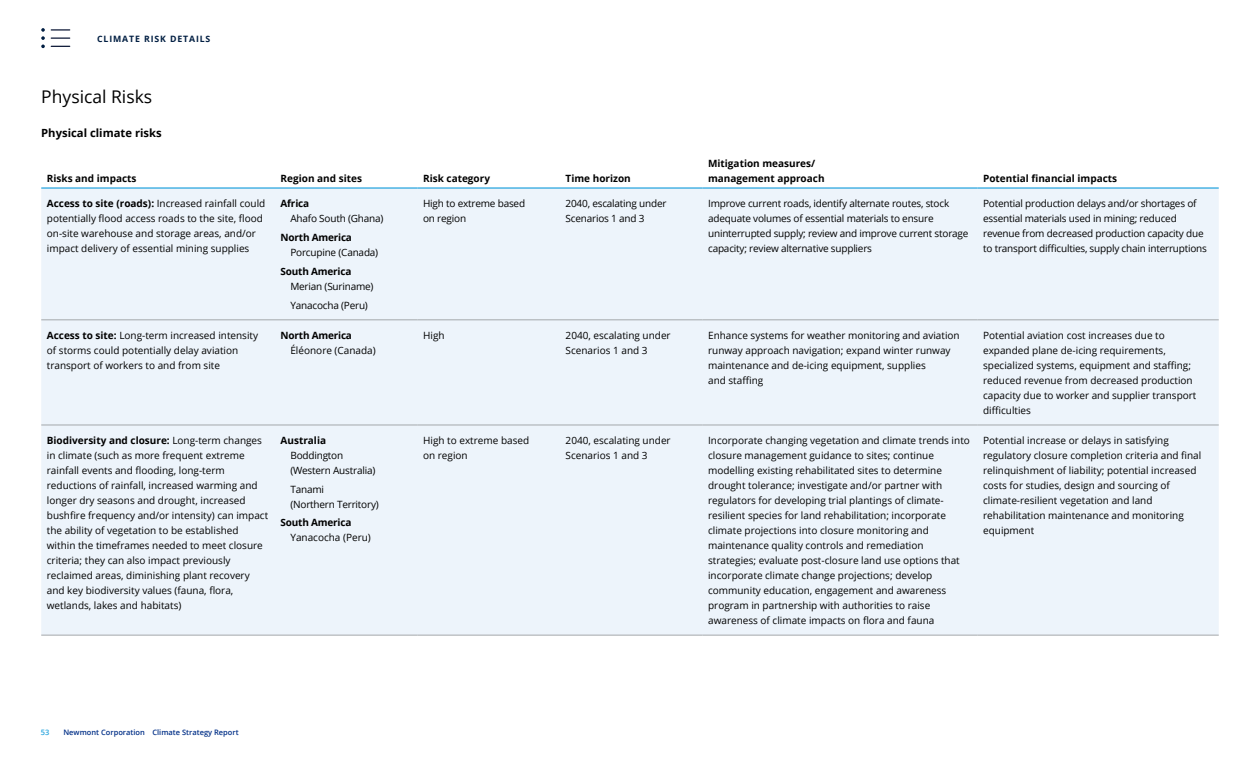
<style>
.page{position:relative;width:1260px;height:765px;background:#fff}
.page>*{position:absolute;margin:0;border:0;box-sizing:border-box;transform-origin:0 0}
.t1{font:17.5px "Open Sans";color:#000}
.Table_head{font:700 11.25px "Open Sans";color:#000}
.Bullets{font:10px/15px "Open Sans";color:#000}
.Table_body{font:10px/15px "Open Sans";color:#000}
.Bullets-2{font:10px/15px "Open Sans";letter-spacing:-.02em;color:#000}
.Table_header{font:700 10px/15px "Open Sans";color:#000}
.Bullets-3{font:700 10px "Open Sans";letter-spacing:-.02em;color:#000}
.t2{font:700 8.75px "Open Sans";letter-spacing:.1em;color:#001e42}
.t3{font:600 7.5px "Open Sans";color:#002f87}
.t4{font:600 7.5px "Open Sans";color:#28a5de}
.s1{font-weight:700}
</style>
<div class="page">
<svg style="left:41px;top:28px;width:29px;height:20px"></svg>
<div style="left:41px;top:189px;width:1178px;height:446px;background:#edf4fb"></div>
<hr style="left:41px;top:187px;width:234px;height:2px;background:#28a5de">
<hr style="left:275px;top:187px;width:143px;height:2px;background:#28a5de">
<hr style="left:418px;top:187px;width:142px;height:2px;background:#28a5de">
<hr style="left:560px;top:187px;width:142px;height:2px;background:#28a5de">
<hr style="left:702px;top:187px;width:276px;height:2px;background:#28a5de">
<hr style="left:978px;top:187px;width:241px;height:2px;background:#28a5de">
<hr style="left:41px;top:320px;width:234px;height:1px;background:#a3a7aa">
<hr style="left:275px;top:320px;width:143px;height:1px;background:#a3a7aa">
<hr style="left:418px;top:320px;width:142px;height:1px;background:#a3a7aa">
<hr style="left:560px;top:320px;width:142px;height:1px;background:#a3a7aa">
<hr style="left:702px;top:320px;width:276px;height:1px;background:#a3a7aa">
<hr style="left:978px;top:320px;width:241px;height:1px;background:#a3a7aa">
<hr style="left:41px;top:425px;width:234px;height:1px;background:#a3a7aa">
<hr style="left:275px;top:425px;width:143px;height:1px;background:#a3a7aa">
<hr style="left:418px;top:425px;width:142px;height:1px;background:#a3a7aa">
<hr style="left:560px;top:425px;width:142px;height:1px;background:#a3a7aa">
<hr style="left:702px;top:425px;width:276px;height:1px;background:#a3a7aa">
<hr style="left:978px;top:425px;width:241px;height:1px;background:#a3a7aa">
<hr style="left:41px;top:635px;width:234px;height:1px;background:#a3a7aa">
<hr style="left:275px;top:635px;width:143px;height:1px;background:#a3a7aa">
<hr style="left:418px;top:635px;width:142px;height:1px;background:#a3a7aa">
<hr style="left:560px;top:635px;width:142px;height:1px;background:#a3a7aa">
<hr style="left:702px;top:635px;width:276px;height:1px;background:#a3a7aa">
<hr style="left:978px;top:635px;width:241px;height:1px;background:#a3a7aa">
<p class="t2" style="left:97px;top:32px;width:115px">Climate Risk Details</p>
<h2 class="t1" style="left:41px;top:85px;width:113px">Physical Risks</h2>
<p class="Table_head" style="left:41px;top:125px;width:122px">Physical climate risks</p>
<p class="Table_header" style="left:47px;top:171px;width:91px">Risks and impacts</p>
<p class="Table_header" style="left:281px;top:171px;width:83px">Region and sites</p>
<p class="Table_header" style="left:423px;top:171px;width:68px">Risk category</p>
<p class="Table_header" style="left:566px;top:171px;width:67px">Time horizon</p>
<p class="Table_header" style="left:708px;top:156px;width:118px">M itigation measures/ management approach</p>
<p class="Table_header" style="left:983px;top:171px;width:136px">Potential financial impacts</p>
<p class="Table_body" style="left:47px;top:196px;width:220px"><span class="s1">Access to site (roads):</span> Increased rainfall could potentially flood access roads to the site, flood on-site warehouse and storage areas, and/or impact delivery of essential mining supplies</p>
<p class="Bullets-3" style="left:281px;top:197px;width:30px">Africa</p>
<p class="Bullets-2" style="left:290px;top:211px;width:94px">Ahafo South (Ghana)</p>
<p class="Bullets-3" style="left:281px;top:230px;width:73px">North America</p>
<p class="Bullets-2" style="left:290px;top:245px;width:89px">Porcupine (Canada)</p>
<p class="Bullets-3" style="left:281px;top:264px;width:72px">South America</p>
<p class="Bullets-2" style="left:290px;top:278px;width:85px">Merian (Suriname)</p>
<p class="Bullets-2" style="left:290px;top:297px;width:79px">Yanacocha (Peru)</p>
<p class="Table_body" style="left:47px;top:327px;width:213px"><span class="s1">Access to site:</span> Long-term increased intensity of storms could potentially delay aviation transport of workers to and from site</p>
<p class="Bullets-3" style="left:281px;top:328px;width:73px">North America</p>
<p class="Bullets" style="left:290px;top:342px;width:87px">Éléonore (Canada)</p>
<p class="Table_body" style="left:47px;top:433px;width:223px"><span class="s1">Biodiversity and closure:</span> Long-term changes in climate (such as more frequent extreme rainfall events and flooding, long-term reductions of rainfall, increased warming and longer dry seasons and drought, increased bushfire frequency and/or intensity) can impact the ability of vegetation to be established within the timeframes needed to meet closure criteria; they can also impact previously reclaimed areas, diminishing plant recovery and key biodiversity values (fauna, flora, wetlands, lakes and habitats)</p>
<p class="Bullets-3" style="left:281px;top:433px;width:47px">Australia</p>
<p class="Bullets-2" style="left:290px;top:448px;width:86px">Boddington (Western Australia)</p>
<p class="Bullets-2" style="left:290px;top:481px;width:90px">Tanami<br>(Northern Territory)</p>
<p class="Bullets-3" style="left:281px;top:516px;width:72px">South America</p>
<p class="Bullets" style="left:290px;top:530px;width:82px">Yanacocha (Peru)</p>
<p class="Bullets-2" style="left:423px;top:196px;width:104px">High to extreme based on region</p>
<p class="Bullets-2" style="left:566px;top:196px;width:102px">2040, escalating under<br>Scenarios 1 and 3</p>
<p class="Bullets-2" style="left:708px;top:196px;width:262px">Improve current roads, identify alternate routes, stock adequate volumes of essential materials to ensure uninterrupted supply; review and improve current storage capacity; review alternative suppliers</p>
<p class="Bullets-2" style="left:983px;top:196px;width:225px">Potential production delays and/or shortages of essential materials used in mining; reduced revenue from decreased production capacity due to transport difficulties, supply chain interruptions</p>
<p class="Bullets" style="left:423px;top:327px;width:23px">High</p>
<p class="Bullets" style="left:566px;top:327px;width:107px">2040, escalating under<br>Scenarios 1 and 3</p>
<p class="Bullets" style="left:708px;top:327px;width:253px">Enhance systems for weather monitoring and aviation runway approach navigation; expand winter runway maintenance and de-icing equipment, supplies<br>and staffing</p>
<p class="Bullets" style="left:983px;top:327px;width:215px">Potential aviation cost increases due to expanded plane de-icing requirements, specialized systems, equipment and staffing; reduced revenue from decreased production capacity due to worker and supplier transport difficulties</p>
<p class="Bullets" style="left:423px;top:433px;width:108px">High to extreme based on region</p>
<p class="Bullets" style="left:566px;top:433px;width:107px">2040, escalating under<br>Scenarios 1 and 3</p>
<p class="Bullets" style="left:708px;top:433px;width:263px">Incorporate changing vegetation and climate trends into closure management guidance to sites; continue modelling existing rehabilitated sites to determine drought tolerance; investigate and/or partner with regulators for developing trial plantings of climate&shy;resilient species for land rehabilitation; incorporate climate projections into closure monitoring and maintenance quality controls and remediation strategies; evaluate post-closure land use options that incorporate climate change projections; develop community education, engagement and awareness program in partnership with authorities to raise awareness of climate impacts on flora and fauna</p>
<p class="Bullets" style="left:983px;top:433px;width:220px">Potential increase or delays in satisfying regulatory closure completion criteria and final relinquishment of liability; potential increased costs for studies, design and sourcing of climate-resilient vegetation and land rehabilitation maintenance and monitoring equipment</p>
<p class="t4" style="left:41px;top:727px;width:10px">53</p>
<p class="t3" style="left:63px;top:727px;width:177px">Newmont Corporation Climate Strategy Report</p>
</div>
